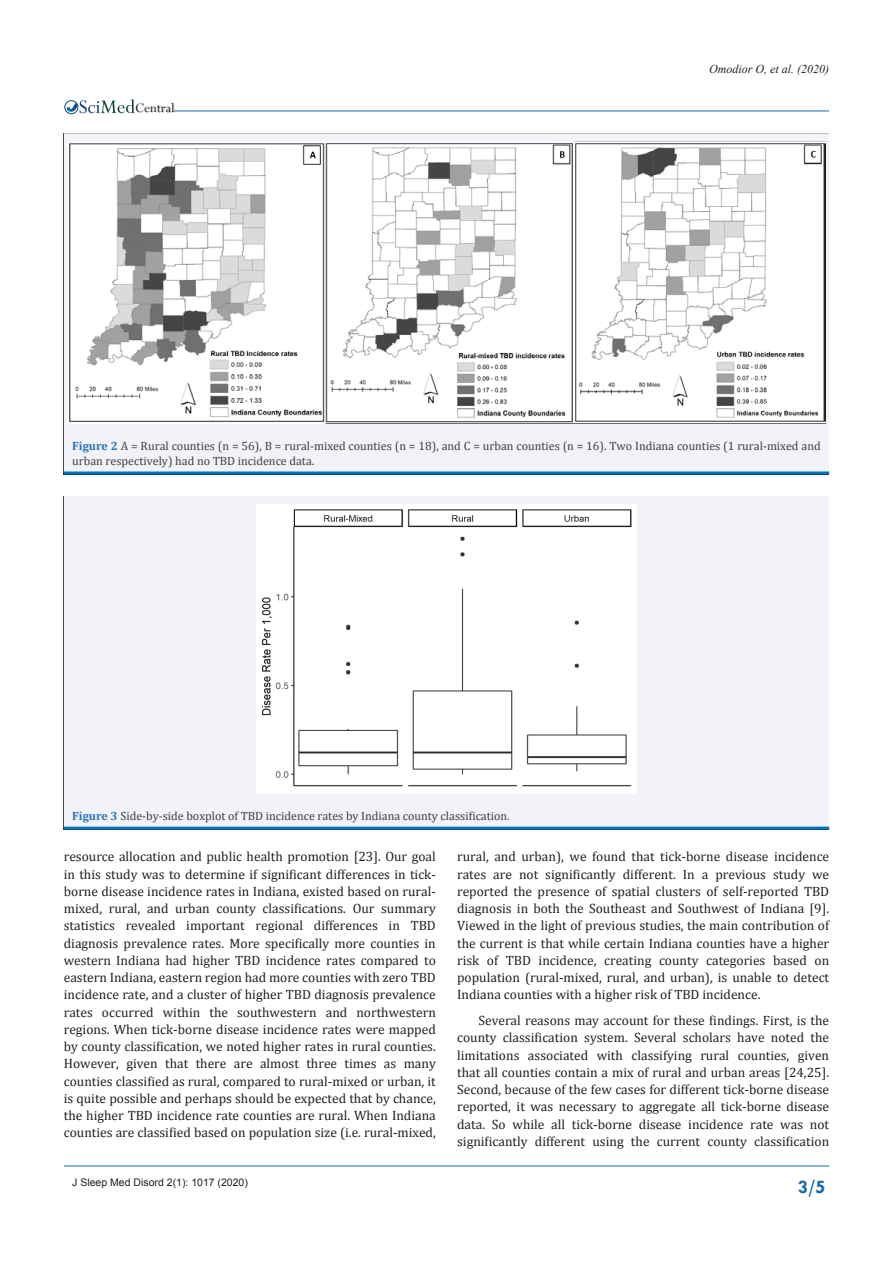
<style>
.page{position:relative;width:893px;height:1263px;background:#fff}
.page>*{position:absolute;margin:0;border:0;box-sizing:border-box;transform-origin:0 0}
.t1{font:700 19.5px "Tw Cen";color:#1768b4}
.t2{font:14.55px "Perpetua";color:#211e1e}
.Body_Text{font:13.5px/17.2px "Cambria";color:#231f20;text-align:justify}
.t3{font:12px/15px "Cambria";color:#3e3e3f}
.t4{font:italic 12px "Times New Roman";color:#231f20}
.t5{font:10.5px "Arial";color:#231f20}
.s1{font-weight:700;color:#2a71b8}
</style>
<div class="page">
<img style="left:79px;top:103px;width:96px;height:11px">
<div style="left:64px;top:100px;width:14px;height:14px;border:1px solid #074d7c;border-radius:50%"></div>
<svg style="left:66px;top:99px;width:69px;height:14px"></svg>
<hr style="left:64px;top:1166px;width:765px;height:1px;background:#1768b4">
<hr style="left:174px;top:111px;width:655px;height:1px;background:#1768b4">
<div style="left:64px;top:133px;width:765px;height:338px;background:#f1f3f9"></div>
<hr style="left:64px;top:471px;width:765px;height:3px;background:#0072bc">
<img style="left:68px;top:142px;width:757px;height:281px">
<div style="left:64px;top:496px;width:765px;height:331px;background:#f1f3f9"></div>
<hr style="left:64px;top:827px;width:765px;height:3px;background:#0072bc">
<img style="left:256px;top:504px;width:381px;height:289px">
<p class="t2" style="left:135px;top:99px;width:41px">Central</p>
<p class="t4" style="left:709px;top:61px;width:121px">Omodior O, et al. (2020)</p>
<p class="t3" style="left:72px;top:438px;width:750px"><span class="s1">Figure 2</span> A = Rural counties (n = 56), B = rural-mixed counties (n = 18), and C = urban counties (n = 16). Two Indiana counties (1 rural-mixed and urban respectively) had no TBD incidence data.</p>
<p class="t3" style="left:72px;top:808px;width:439px"><span class="s1">Figure 3</span> Side-by-side boxplot of TBD incidence rates by Indiana county classification.</p>
<p class="Body_Text" style="left:64px;top:848px;width:374px">resource allocation and public health promotion [23]. Our goal in this study was to determine if significant differences in tick&shy;borne disease incidence rates in Indiana, existed based on rural&shy;mixed, rural, and urban county classifications. Our summary statistics revealed important regional differences in TBD diagnosis prevalence rates. More specifically more counties in western Indiana had higher TBD incidence rates compared to eastern Indiana, eastern region had more counties with zero TBD incidence rate, and a cluster of higher TBD diagnosis prevalence rates occurred within the southwestern and northwestern regions. When tick-borne disease incidence rates were mapped by county classification, we noted higher rates in rural counties.<br>However, given that there are almost three times as many counties classified as rural, compared to rural-mixed or urban, it is quite possible and perhaps should be expected that by chance, the higher TBD incidence rate counties are rural. When Indiana counties are classified based on population size (i.e. rural-mixed,</p>
<p class="Body_Text" style="left:457px;top:848px;width:374px">rural, and urban), we found that tick-borne disease incidence rates are not significantly different. In a previous study we reported the presence of spatial clusters of self-reported TBD diagnosis in both the Southeast and Southwest of Indiana [9].<br>Viewed in the light of previous studies, the main contribution of the current is that while certain Indiana counties have a higher risk of TBD incidence, creating county categories based on population (rural-mixed, rural, and urban), is unable to detect Indiana counties with a higher risk of TBD incidence.</p>
<p class="Body_Text" style="left:457px;top:1012px;width:374px;text-indent:21px">Several reasons may account for these findings. First, is the county classification system. Several scholars have noted the limitations associated with classifying rural counties, given that all counties contain a mix of rural and urban areas [24,25].<br>Second, because of the few cases for different tick-borne disease reported, it was necessary to aggregate all tick-borne disease data. So while all tick-borne disease incidence rate was not significantly different using the current county classification</p>
<p class="t5" style="left:72px;top:1175px;width:177px">J Sleep Med Disord 2(1): 1017 (2020)</p>
<h1 class="t1" style="left:798px;top:1175px;width:29px">3/5</h1>
</div>
